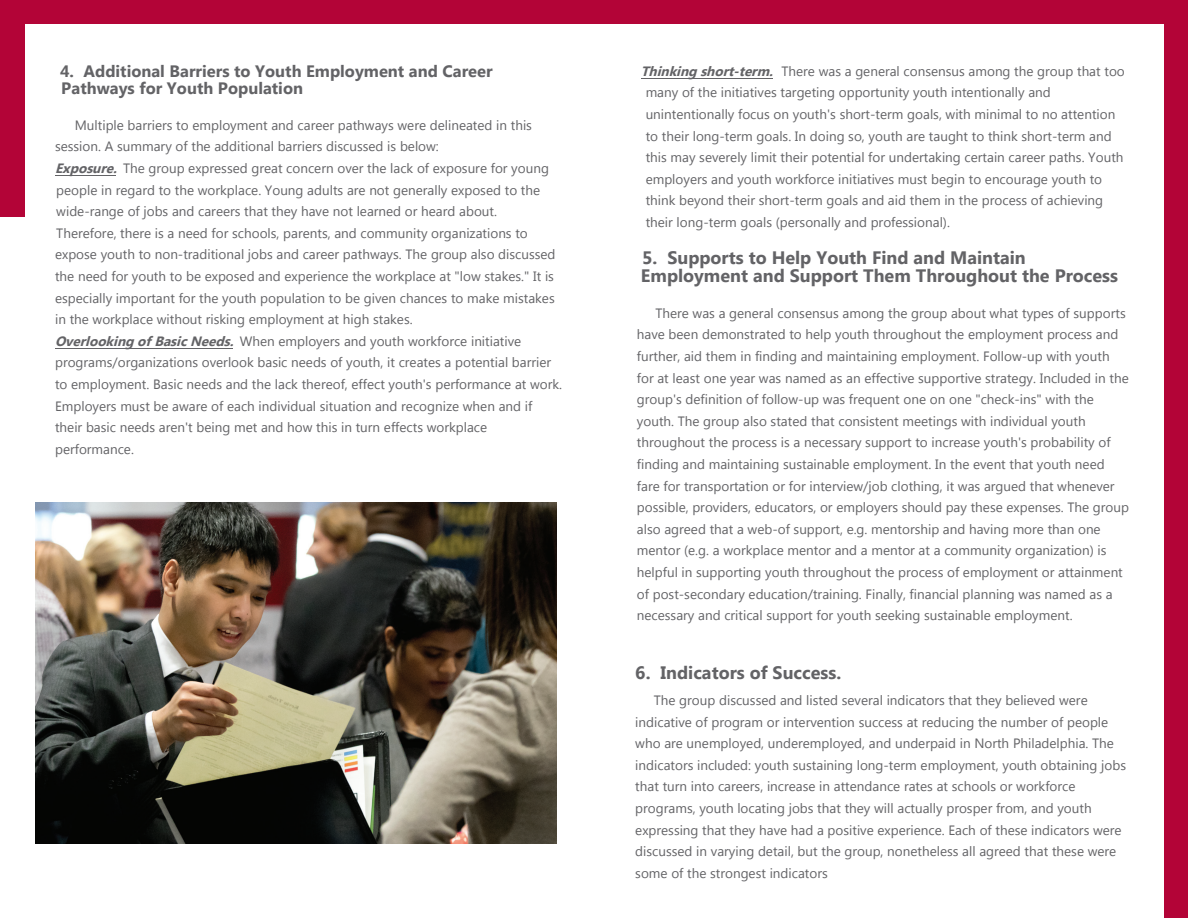
<style>
.page{position:relative;width:1188px;height:918px;background:#fff}
.page>*{position:absolute;margin:0;border:0;box-sizing:border-box;transform-origin:0 0}
.t1{font:700 18px/18px "Microsoft Tai Le";color:#636366}
.t2{font:700 16.5px/17.7px "Microsoft Tai Le";color:#636366}
.t3{font:13.5px/21.6px "Microsoft Tai Le";color:#636366}
.s1{font-weight:700;font-style:italic}
</style>
<div class="page">
<div style="left:1164px;top:0;width:24px;height:918px;background:#b30437"></div>
<div style="left:0;top:0;width:1188px;height:24px;background:#b30437"></div>
<div style="left:0;top:0;width:24px;height:217px;background:#b30437"></div>
<img style="left:35px;top:503px;width:521px;height:340px">
<hr style="left:55px;top:348px;width:178px;height:1px;background:#636366">
<hr style="left:55px;top:175px;width:61px;height:1px;background:#636366">
<hr style="left:641px;top:78px;width:131px;height:1px;background:#636366">
<p class="t2" style="left:60px;top:63px;width:434px">4. Additional Barriers to Youth Employment and Career<br>Pathways for Youth Population</p>
<p class="t3" style="left:55px;top:115px;width:509px;text-indent:20px">Multiple barriers to employment and career pathways were delineated in this session. A summary of the additional barriers discussed is below:<br><span class="s1">Exposure.</span> The group expressed great concern over the lack of exposure for young people in regard to the workplace. Young adults are not generally exposed to the wide-range of jobs and careers that they have not learned or heard about.<br>Therefore, there is a need for schools, parents, and community organizations to expose youth to non-traditional jobs and career pathways. The group also discussed the need for youth to be exposed and experience the workplace at "low stakes." It is especially important for the youth population to be given chances to make mistakes in the workplace without risking employment at high stakes.<br><span class="s1">OverlookingofBasicNeeds.</span> When employers and youth workforce initiative programs/organizations overlook basic needs of youth, it creates a potential barrier to employment. Basic needs and the lack thereof, effect youth's performance at work.<br>Employers must be aware of each individual situation and recognize when and if their basic needs aren't being met and how this in turn effects workplace performance.</p>
<p class="t3" style="left:646px;top:61px;width:481px;text-indent:-5px"><span class="s1">Thinkingshort-term.</span> There was a general consensus among the group that too many of the initiatives targeting opportunity youth intentionally and unintentionally focus on youth's short-term goals, with minimal to no attention to their long-term goals. In doing so, youth are taught to think short-term and this may severely limit their potential for undertaking certain career paths. Youth employers and youth workforce initiatives must begin to encourage youth to think beyond their short-term goals and aid them in the process of achieving their long-term goals (personally and professional).</p>
<h1 class="t1" style="left:641px;top:249px;width:479px">5. Supports to Help Youth Find and Maintain<br>Employment and Support Them Throughout the Process</h1>
<p class="t3" style="left:637px;top:303px;width:494px;text-indent:18px">There was a general consensus among the group about what types of supports have been demonstrated to help youth throughout the employment process and further, aid them in finding and maintaining employment. Follow-up with youth for at least one year was named as an effective supportive strategy. Included in the group's definition of follow-up was frequent one on one "check-ins" with the youth. The group also stated that consistent meetings with individual youth throughout the process is a necessary support to increase youth's probability of finding and maintaining sustainable employment. In the event that youth need fare for transportation or for interview/job clothing, it was argued that whenever possible, providers, educators, or employers should pay these expenses. The group also agreed that a web-of support, e.g. mentorship and having more than one mentor (e.g. a workplace mentor and a mentor at a community organization) is helpful in supporting youth throughout the process of employment or attainment of post-secondary education/training. Finally, financial planning was named as a necessary and critical support for youth seeking sustainable employment.</p>
<h1 class="t1" style="left:635px;top:665px;width:207px">6. Indicators of Success.</h1>
<p class="t3" style="left:635px;top:690px;width:492px;text-indent:18px">The group discussed and listed several indicators that they believed were indicative of program or intervention success at reducing the number of people who are unemployed, underemployed, and underpaid in North Philadelphia. The indicators included: youth sustaining long-term employment, youth obtaining jobs that turn into careers, increase in attendance rates at schools or workforce programs, youth locating jobs that they will actually prosper from, and youth expressing that they have had a positive experience. Each of these indicators were discussed in varying detail, but the group, nonetheless all agreed that these were some of the strongest indicators</p>
</div>
